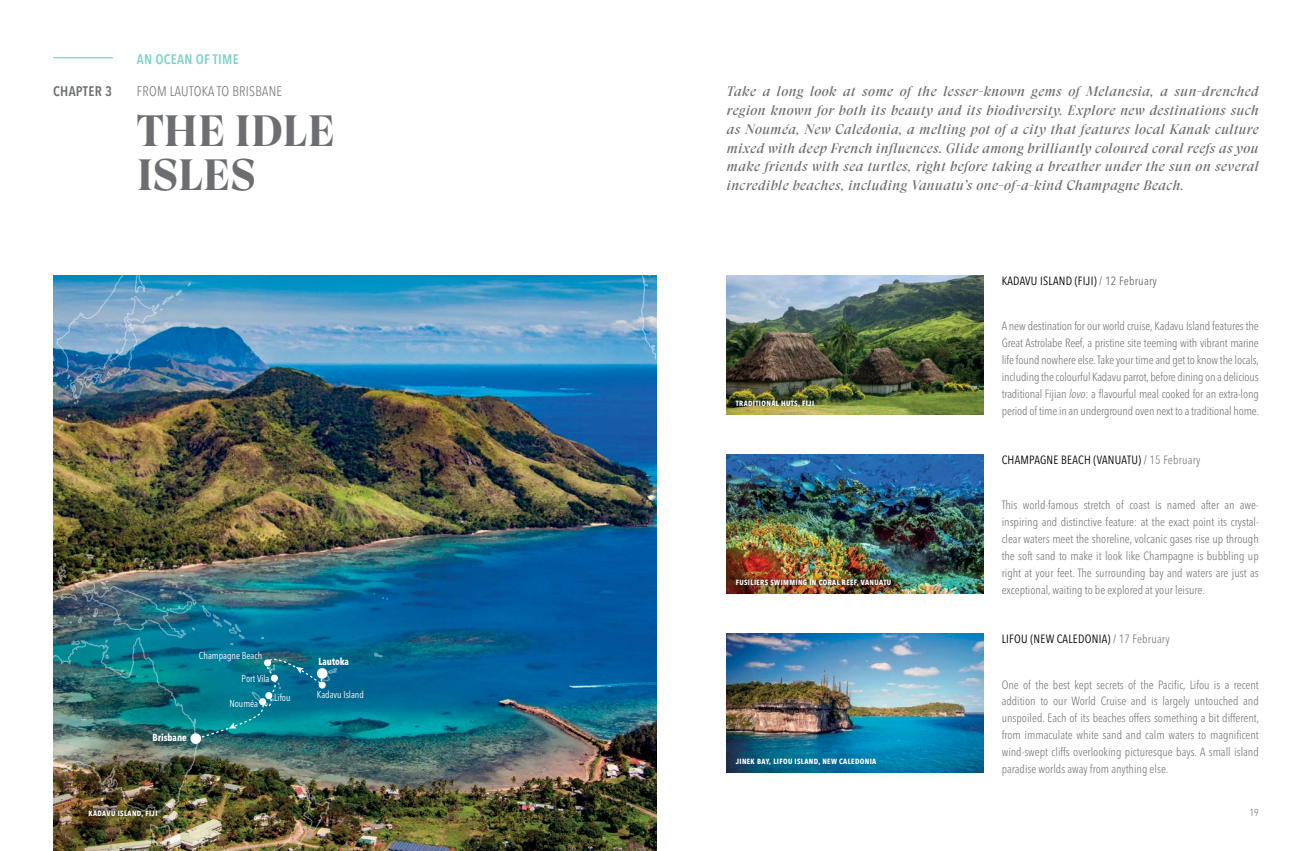
<style>
.page{position:relative;width:1312px;height:851px;background:#fff}
.page>*{position:absolute;margin:0;border:0;box-sizing:border-box;transform-origin:0 0}
.t1{font:700 43.75px/43.8px "GT Super Display";letter-spacing:.01em;color:#6d6e71}
.t2{font:italic 13.75px/18.8px "GT Super Display";letter-spacing:.03em;color:#6d6e71;text-align:justify}
.t3{font:300 condensed 13.75px "Avenir Next LT Pro";letter-spacing:.02em;color:#6d6e71}
.t4{font:600 condensed 13.75px "Avenir Next LT Pro";letter-spacing:.02em;color:#7ed4c8}
.t5{font:600 condensed 13.75px "Avenir Next LT Pro";letter-spacing:.02em;color:#6d6e71}
.t6{font:300 condensed 11.88px/16.9px "Avenir Next LT Pro";color:#6d6e71;text-align:justify}
.t7{font:condensed 11.88px "Avenir Next LT Pro";letter-spacing:.02em;color:#000}
.t8{font:condensed 10px "Avenir Next LT Pro";color:#fff;scale:.96 1}
.t9{font:700 condensed 10px "Avenir Next LT Pro";color:#fff;scale:.96 1}
.t10{font:300 condensed 10px "Avenir Next LT Pro";color:#6d6e71}
.t11{font:700 condensed 7.5px "Avenir Next LT Pro";letter-spacing:.05em;color:#fff}
.s1{color:#6d6e71}
.s2{font-style:italic}
.s3{font-weight:300;color:#6d6e71}
</style>
<div class="page">
<img style="left:726px;top:275px;width:257px;height:139px">
<img style="left:726px;top:633px;width:257px;height:139px">
<img style="left:726px;top:455px;width:257px;height:138px">
<img style="left:339px;top:275px;width:69px;height:575px">
<img style="left:53px;top:275px;width:338px;height:507px">
<svg style="left:381px;top:595px;width:7px;height:5px"></svg>
<svg style="left:58px;top:412px;width:13px;height:19px"></svg>
<svg style="left:372px;top:651px;width:11px;height:7px"></svg>
<img style="left:65px;top:275px;width:127px;height:130px">
<svg style="left:53px;top:381px;width:4px;height:5px"></svg>
<img style="left:408px;top:275px;width:248px;height:575px">
<img style="left:53px;top:523px;width:286px;height:327px">
<div style="left:730px;top:394px;width:88px;height:18px;background:#000;opacity:.4"></div>
<div style="left:736px;top:575px;width:161px;height:14px;background:#000;opacity:.7"></div>
<div style="left:86px;top:806px;width:74px;height:13px;background:#000;opacity:.75"></div>
<hr style="left:53px;top:57px;width:60px;height:1px;background:#7ed4c8">
<p class="t4" style="left:137px;top:50px;width:103px">AN OCEAN OF TIME</p>
<p class="t5" style="left:53px;top:83px;width:60px">CHAPTER 3</p>
<p class="t3" style="left:137px;top:83px;width:147px">FROM LAUTOKA TO BRISBANE</p>
<h1 class="t1" style="left:137px;top:110px;width:199px">THE IDLE<br>ISLES</h1>
<p class="t9" style="left:153px;top:731px;width:37px">Brisbane</p>
<p class="t8" style="left:199px;top:649px;width:67px">Champagne Beach</p>
<p class="t8" style="left:241px;top:672px;width:31px">Port Vila</p>
<p class="t8" style="left:229px;top:697px;width:32px">Nouméa</p>
<p class="t8" style="left:274px;top:691px;width:19px">Lifou</p>
<p class="t11" style="left:89px;top:808px;width:70px">KADAVU ISLAND, FIJI</p>
<p class="t9" style="left:318px;top:654px;width:33px">Lautoka</p>
<p class="t8" style="left:317px;top:688px;width:51px">Kadavu Island</p>
<p class="t2" style="left:726px;top:82px;width:533px">Take a long look at some of the lesser-known gems of Melanesia, a sun-drenched region known for both its beauty and its biodiversity. Explore new destinations such as Nouméa, New Caledonia, a melting pot of a city that features local Kanak culture mixed with deep French influences. Glide among brilliantly coloured coral reefs as you make friends with sea turtles, right before taking a breather under the sun on several incredible beaches, including Vanuatu’s one-of-a-kind Champagne Beach.</p>
<p class="t11" style="left:735px;top:398px;width:80px">TRADITIONAL HUTS, FIJI</p>
<p class="t11" style="left:735px;top:577px;width:157px">FUSILIERS SWIMMING IN CORAL REEF, VANUATU</p>
<p class="t11" style="left:735px;top:756px;width:142px">JINEK BAY, LIFOU ISLAND, NEW CALEDONIA</p>
<p class="t7" style="left:1001px;top:273px;width:157px">KADAVU ISLAND (FIJI) <span class="s1">/ 12 February</span></p>
<p class="t6" style="left:1001px;top:318px;width:259px">A new destination for our world cruise, Kadavu Island features the Great Astrolabe Reef, a pristine site teeming with vibrant marine life found nowhere else. Take your time and get to know the locals, including the colourful Kadavu parrot, before dining on a delicious traditional Fijian <span class="s2">lovo</span>: a flavourful meal cooked for an extra-long period of time in an underground oven next to a traditional home.</p>
<p class="t7" style="left:1001px;top:452px;width:200px">CHAMPAGNE BEACH (VANUATU) <span class="s1">/</span> <span class="s3">15 February</span></p>
<p class="t6" style="left:1001px;top:496px;width:258px">This world-famous stretch of coast is named after an awe&shy;inspiring and distinctive feature: at the exact point its crystal&shy;clear waters meet the shoreline, volcanic gases rise up through the soft sand to make it look like Champagne is bubbling up right at your feet. The surrounding bay and waters are just as exceptional, waiting to be explored at your leisure.</p>
<p class="t7" style="left:1001px;top:631px;width:169px">LIFOU (NEW CALEDONIA) <span class="s1">/</span> <span class="s3">17 February</span></p>
<p class="t6" style="left:1001px;top:675px;width:259px">One of the best kept secrets of the Pacific, Lifou is a recent addition to our World Cruise and is largely untouched and unspoiled. Each of its beaches offers something a bit different, from immaculate white sand and calm waters to magnificent wind-swept cliffs overlooking picturesque bays. A small island paradise worlds away from anything else.</p>
<p class="t10" style="left:1249px;top:806px;width:11px">19</p>
</div>
